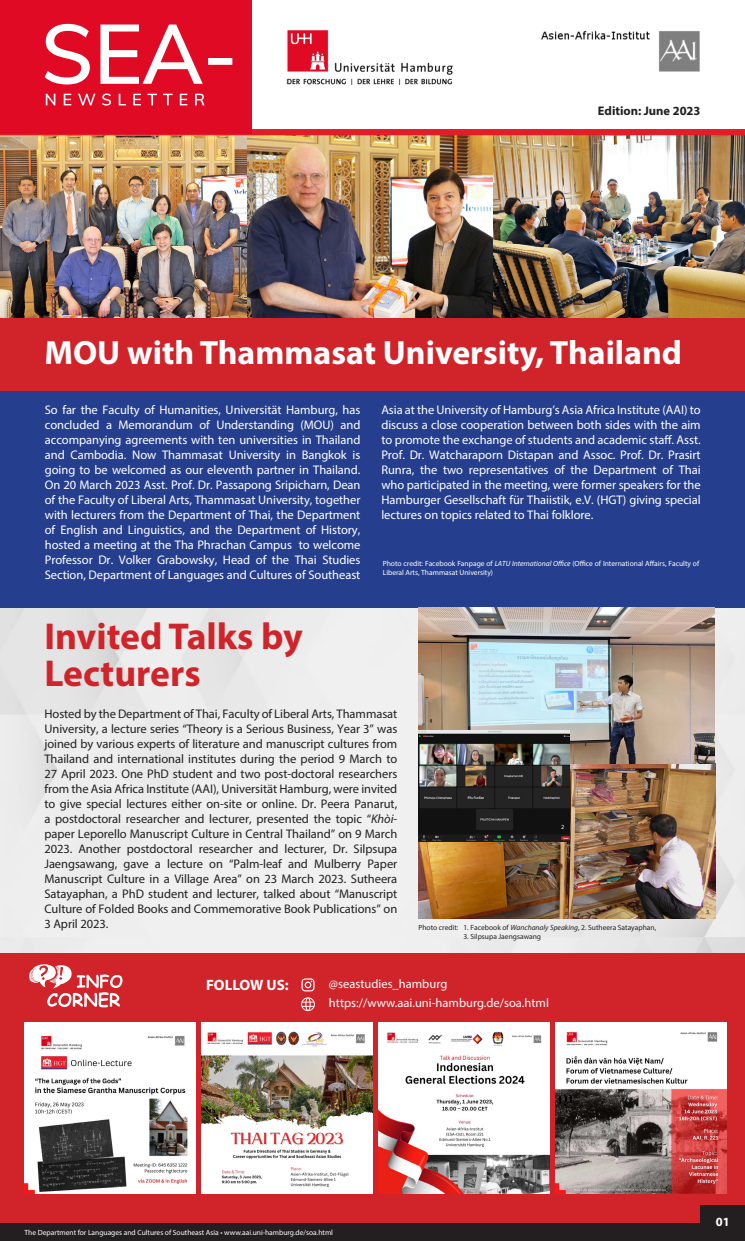
<style>
.page{position:relative;width:745px;height:1241px;background:#fff}
.page>*{position:absolute;margin:0;border:0;box-sizing:border-box;transform-origin:0 0}
.t1{font:700 37.5px/37.5px "Myriad Pro";color:#d1232a}
.t2{font:700 33.75px "Myriad Pro";color:#fff}
.t3{font:700 15px "Myriad Pro";color:#fff}
.t4{font:12.5px/15px "Myriad Pro";letter-spacing:-.005em;color:#fff;text-align:justify}
.t5{font:12.5px/15px "Myriad Pro";letter-spacing:-.005em;color:#231f20;text-align:justify}
.t6{font:700 12.5px "Myriad Pro";color:#231f20}
.t7{font:700 12.5px "Myriad Pro";color:#fff}
.t8{font:7.5px/9px "Myriad Pro";color:#fff}
.t9{font:7.5px "Myriad Pro";color:#231f20}
.t10{font:6.25px "Myriad Pro";color:#fff}
.t11{font:6.25px "Myriad Pro";color:#231f20}
.s1{font-style:italic}
</style>
<div class="page">
<img style="left:0;top:607px;width:744px;height:346px">
<img style="left:418px;top:607px;width:296px;height:311px">
<div style="left:0;top:953px;width:744px;height:282px;background:#d1232a"></div>
<div style="left:0;top:1222px;width:744px;height:18px;background:#231f20"></div>
<div style="left:0;top:335px;width:744px;height:272px;background:#253f8e"></div>
<div style="left:0;top:318px;width:744px;height:72px;background:#d1232a"></div>
<div style="left:700px;top:1205px;width:44px;height:35px;background:#231f20"></div>
<img style="left:246px;top:135px;width:247px;height:183px">
<img style="left:0;top:135px;width:246px;height:183px">
<img style="left:493px;top:135px;width:251px;height:183px">
<img style="left:418px;top:730px;width:150px;height:110px">
<img style="left:286px;top:30px;width:168px;height:55px">
<img style="left:541px;top:31px;width:159px;height:41px">
<div style="left:0;top:129px;width:744px;height:6px;background:#e11e27"></div>
<div style="left:0;top:0;width:251px;height:133px;background:#e00a25"></div>
<svg style="left:46px;top:94px;width:158px;height:11px"></svg>
<svg style="left:45px;top:24px;width:187px;height:60px"></svg>
<svg style="left:29px;top:964px;width:93px;height:43px"></svg>
<img style="left:24px;top:1022px;width:172px;height:171px">
<img style="left:202px;top:1022px;width:170px;height:171px">
<img style="left:378px;top:1022px;width:171px;height:171px">
<svg style="left:301px;top:997px;width:14px;height:13px"></svg>
<svg style="left:301px;top:978px;width:13px;height:13px"></svg>
<img style="left:555px;top:1022px;width:171px;height:171px">
<svg style="left:573px;top:1188px;width:41px;height:2px"></svg>
<p class="t6" style="left:597px;top:102px;width:104px">Edition: June 2023</p>
<p class="t2" style="left:44px;top:331px;width:638px">MOU with Thammasat University, Thailand</p>
<p class="t4" style="left:45px;top:402px;width:317px">So far the Faculty of Humanities, Universität Hamburg, has concluded a Memorandum of Understanding (MOU) and accompanying agreements with ten universities in Thailand and Cambodia. Now Thammasat University in Bangkok is going to be welcomed as our eleventh partner in Thailand.<br>On 20 March 2023 Asst. Prof. Dr. Passapong Sripicharn, Dean of the Faculty of Liberal Arts, Thammasat University, together with lecturers from the Department of Thai, the Department of English and Linguistics, and the Department of History, hosted a meeting at the Tha Phrachan Campus to welcome Professor Dr. Volker Grabowsky, Head of the Thai Studies Section, Department of Languages and Cultures of Southeast</p>
<p class="t4" style="left:381px;top:402px;width:320px">Asia at the University of Hamburg’s Asia Africa Institute (AAI) to discuss a close cooperation between both sides with the aim to promote the exchange of students and academic staff. Asst.<br>Prof. Dr. Watcharaporn Distapan and Assoc. Prof. Dr. Prasirt Runra, the two representatives of the Department of Thai who participated in the meeting, were former speakers for the Hamburger Gesellschaft für Thaiistik, e.V. (HGT) giving special lectures on topics related to Thai folklore.</p>
<p class="t8" style="left:382px;top:559px;width:318px">Photo credit: Facebook Fanpage of <span class="s1">LATU International Office</span> (Office of International Affairs, Faculty of<br>Liberal Arts, Thammasat University)</p>
<p class="t1" style="left:44px;top:616px;width:260px">Invited Talks by<br>Lecturers</p>
<p class="t5" style="left:44px;top:706px;width:354px">Hosted by the Department of Thai, Faculty of Liberal Arts, Thammasat University, a lecture series “Theory is a Serious Business, Year 3” was joined by various experts of literature and manuscript cultures from Thailand and international institutes during the period 9 March to 27 April 2023. One PhD student and two post-doctoral researchers from the Asia Africa Institute (AAI), Universität Hamburg, were invited to give special lectures either on-site or online. Dr. Peera Panarut, a postdoctoral researcher and lecturer, presented the topic “<span class="s1">Khòi&shy;</span>paper Leporello Manuscript Culture in Central Thailand” on 9 March 2023. Another postdoctoral researcher and lecturer, Dr. Silpsupa Jaengsawang, gave a lecture on “Palm-leaf and Mulberry Paper Manuscript Culture in a Village Area” on 23 March 2023. Sutheera Satayaphan, a PhD student and lecturer, talked about “Manuscript Culture of Folded Books and Commemorative Book Publications” on 3 April 2023.</p>
<p class="t10" style="left:561px;top:822px;width:5px">2</p>
<p class="t9" style="left:418px;top:922px;width:239px">Photo credit: 1. Facebook of <span class="s1">Wanchanaly Speaking</span>, 2. Sutheera Satayaphan,</p>
<p class="t9" style="left:463px;top:931px;width:79px">3. Silpsupa Jaengsawang</p>
<p class="t3" style="left:206px;top:974px;width:84px">FOLLOW US:</p>
<p class="t4" style="left:329px;top:976px;width:120px">@seastudies_hamburg</p>
<p class="t4" style="left:329px;top:995px;width:221px">https://www.aai.uni-hamburg.de/soa.html</p>
<p class="t10" style="left:707px;top:747px;width:5px">1</p>
<p class="t11" style="left:705px;top:908px;width:5px">3</p>
<p class="t8" style="left:24px;top:1227px;width:310px">The Department for Languages and Cultures of Southeast Asia • www.aai.uni-hamburg.de/soa.html</p>
<p class="t7" style="left:715px;top:1212px;width:15px">01</p>
</div>
